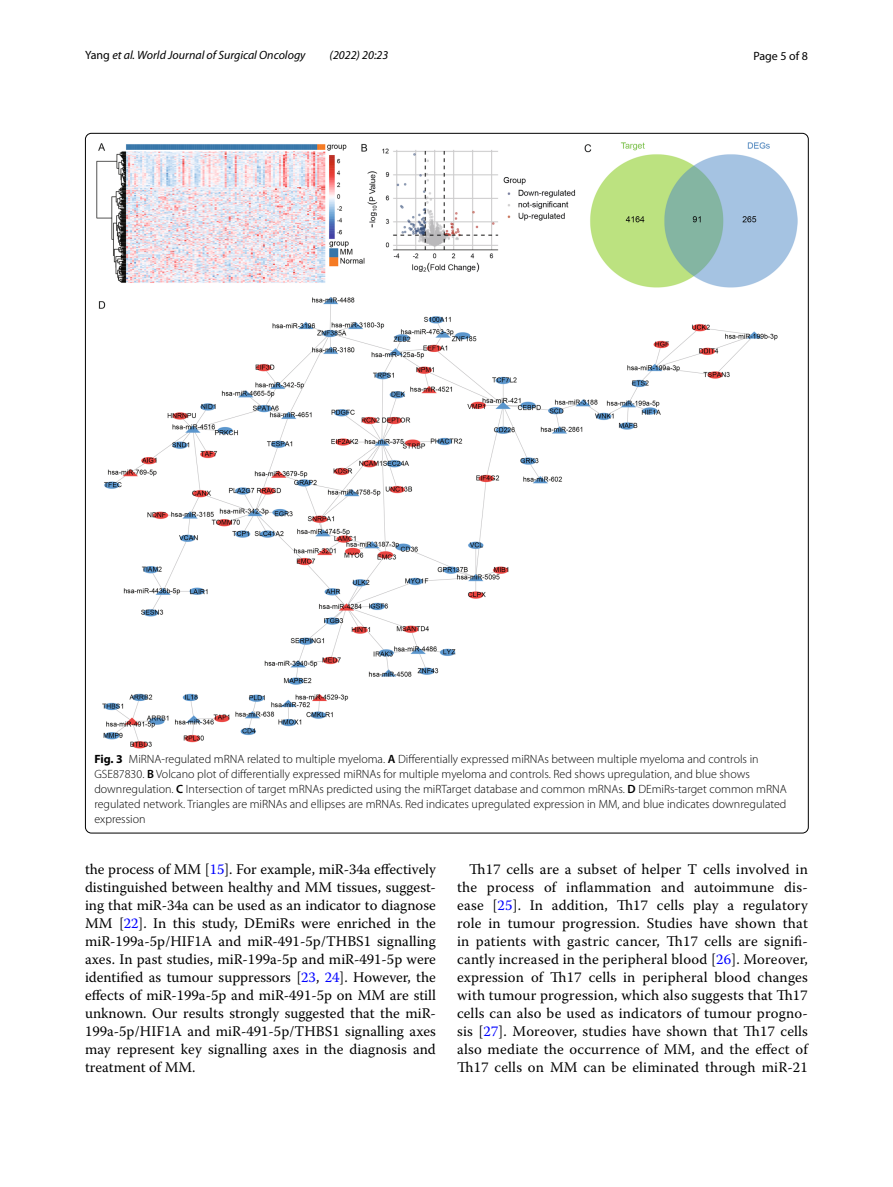
<style>
.page{position:relative;width:893px;height:1187px;background:#fff}
.page>*{position:absolute;margin:0;border:0;box-sizing:border-box;transform-origin:0 0}
.t1{font:14.7px/18px "Warnock Pro";letter-spacing:.005em;color:#000;text-align:justify}
.t2{font:300 12px/15px "Myriad Pro";color:#000}
.t3{font:italic 12px "Myriad Pro";color:#000}
.t4{font:12px "Myriad Pro";color:#000}
.s1{font-style:normal}
.s2{font-weight:700}
.s3{font-weight:600}
.s4{color:#00f}
</style>
<div class="page">
<img style="left:97px;top:142px;width:700px;height:606px">
<p class="t3" style="left:85px;top:48px;width:222px"><span class="s1">Yang</span> et al. World Journal of Surgical Oncology</p>
<p class="t3" style="left:330px;top:48px;width:60px">(2022) 20:23</p>
<p class="t4" style="left:753px;top:48px;width:56px">Page 5 of 8</p>
<p class="t2" style="left:94px;top:751px;width:694px"><span class="s2">Fig. 3</span> MiRNA-regulated mRNA related to multiple myeloma. <span class="s3">A</span> Differentially expressed miRNAs between multiple myeloma and controls in GSE87830. <span class="s3">B</span> Volcano plot of differentially expressed miRNAs for multiple myeloma and controls. Red shows upregulation, and blue shows downregulation. <span class="s3">C</span> Intersection of target mRNAs predicted using the miRTarget database and common mRNAs. <span class="s3">D</span> DEmiRs-target common mRNA regulated network. Triangles are miRNAs and ellipses are mRNAs. Red indicates upregulated expression in MM, and blue indicates downregulated expression</p>
<p class="t1" style="left:85px;top:859px;width:352px">the process of MM [<span class="s4">15</span>]. For example, miR-34a effectively distinguished between healthy and MM tissues, suggest&shy;ing that miR-34a can be used as an indicator to diagnose MM [<span class="s4">22</span>]. In this study, DEmiRs were enriched in the miR-199a-5p/HIF1A and miR-491-5p/THBS1 signalling axes. In past studies, miR-199a-5p and miR-491-5p were identified as tumour suppressors [<span class="s4">23</span>, <span class="s4">24</span>]. However, the effects of miR-199a-5p and miR-491-5p on MM are still unknown. Our results strongly suggested that the miR-199a-5p/HIF1A and miR-491-5p/THBS1 signalling axes may represent key signalling axes in the diagnosis and treatment of MM.</p>
<p class="t1" style="left:457px;top:859px;width:352px;text-indent:12px">Th17 cells are a subset of helper T cells involved in the process of inflammation and autoimmune dis&shy;ease [<span class="s4">25</span>]. In addition, Th17 cells play a regulatory role in tumour progression. Studies have shown that in patients with gastric cancer, Th17 cells are signifi&shy;cantly increased in the peripheral blood [<span class="s4">26</span>]. Moreover, expression of Th17 cells in peripheral blood changes with tumour progression, which also suggests that Th17 cells can also be used as indicators of tumour progno&shy;sis [<span class="s4">27</span>]. Moreover, studies have shown that Th17 cells also mediate the occurrence of MM, and the effect of Th17 cells on MM can be eliminated through miR-21</p>
</div>
